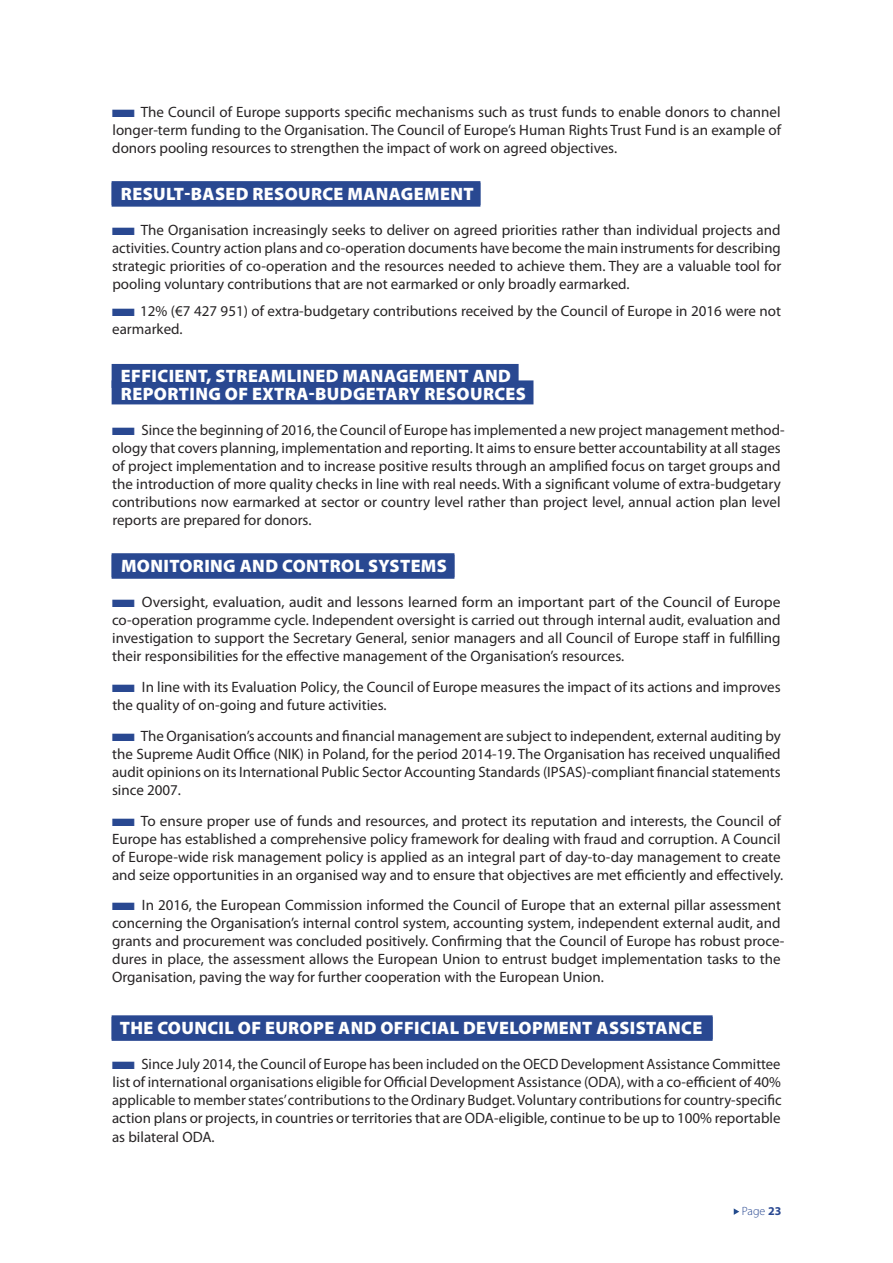
<style>
.page{position:relative;width:893px;height:1263px;background:#fff}
.page>*{position:absolute;margin:0;border:0;box-sizing:border-box;transform-origin:0 0}
.t1{font:900 18px/18px "Myriad Pro";letter-spacing:.02em;color:#fff}
.t2{font:15px/18px "Myriad Pro";color:#272425}
.t3{font:15px/18px "Myriad Pro";color:#272425;text-align:justify;scale:1.04 1}
.t4{font:300 12px "Myriad Pro";color:#294891}
.s1{color:#294891}
.s2{font-weight:700}
</style>
<div class="page">
<svg style="left:734px;top:1208px;width:5px;height:7px"></svg>
<div style="left:112px;top:183px;width:368px;height:24px;background:#294891"></div>
<div style="left:112px;top:181px;width:368px;height:24px;background:#294891"></div>
<div style="left:112px;top:364px;width:407px;height:24px;background:#294891"></div>
<div style="left:112px;top:380px;width:421px;height:24px;background:#294891"></div>
<div style="left:112px;top:555px;width:342px;height:24px;background:#294891"></div>
<div style="left:112px;top:553px;width:342px;height:24px;background:#294891"></div>
<div style="left:112px;top:1017px;width:601px;height:24px;background:#294891"></div>
<div style="left:112px;top:1015px;width:601px;height:24px;background:#294891"></div>
<p class="t2" style="left:112px;top:104px;width:671px;text-align:justify"><span class="s1">■</span> The Council of Europe supports specific mechanisms such as trust funds to enable donors to channel longer-term funding to the Organisation. The Council of Europe’s Human Rights Trust Fund is an example of donors pooling resources to strengthen the impact of work on agreed objectives.</p>
<p class="t1" style="left:121px;top:185px;width:354px">RESULT-BASED RESOURCE MANAGEMENT</p>
<p class="t2" style="left:112px;top:222px;width:671px;text-align:justify"><span class="s1">■</span> The Organisation increasingly seeks to deliver on agreed priorities rather than individual projects and activities. Country action plans and co-operation documents have become the main instruments for describing strategic priorities of co-operation and the resources needed to achieve them. They are a valuable tool for pooling voluntary contributions that are not earmarked or only broadly earmarked.</p>
<p class="t2" style="left:112px;top:303px;width:671px"><span class="s1">■</span>12% (€7 427 951) of extra-budgetary contributions received by the Council of Europe in 2016 were not earmarked.</p>
<p class="t1" style="left:121px;top:366px;width:406px">EFFICIENT, STREAMLINED MANAGEMENT AND<br>REPORTING OF EXTRA-BUDGETARY RESOURCES</p>
<p class="t2" style="left:112px;top:422px;width:674px"><span class="s1">■</span> Since the beginning of 2016, the Council of Europe has implemented a new project management method&shy;ology that covers planning, implementation and reporting. It aims to ensure better accountability at all stages of project implementation and to increase positive results through an amplified focus on target groups and the introduction of more quality checks in line with real needs. With a significant volume of extra-budgetary contributions now earmarked at sector or country level rather than project level, annual action plan level reports are prepared for donors.</p>
<p class="t1" style="left:121px;top:557px;width:327px">MONITORING AND CONTROL SYSTEMS</p>
<p class="t3" style="left:112px;top:594px;width:645px"><span class="s1">■</span> Oversight, evaluation, audit and lessons learned form an important part of the Council of Europe co-operation programme cycle. Independent oversight is carried out through internal audit, evaluation and investigation to support the Secretary General, senior managers and all Council of Europe staff in fulfilling their responsibilities for the effective management of the Organisation’s resources.</p>
<p class="t2" style="left:112px;top:679px;width:671px"><span class="s1">■</span> In line with its Evaluation Policy, the Council of Europe measures the impact of its actions and improves the quality of on-going and future activities.</p>
<p class="t2" style="left:112px;top:728px;width:671px;text-align:justify"><span class="s1">■</span> The Organisation’s accounts and financial management are subject to independent, external auditing by the Supreme Audit Office (NIK) in Poland, for the period 2014-19. The Organisation has received unqualified audit opinions on its International Public Sector Accounting Standards (IPSAS)-compliant financial statements since 2007.</p>
<p class="t2" style="left:112px;top:813px;width:673px"><span class="s1">■</span> To ensure proper use of funds and resources, and protect its reputation and interests, the Council of Europe has established a comprehensive policy framework for dealing with fraud and corruption. A Council of Europe-wide risk management policy is applied as an integral part of day-to-day management to create and seize opportunities in an organised way and to ensure that objectives are met efficiently and effectively.</p>
<p class="t2" style="left:112px;top:897px;width:674px"><span class="s1">■</span> In 2016, the European Commission informed the Council of Europe that an external pillar assessment concerning the Organisation’s internal control system, accounting system, independent external audit, and grants and procurement was concluded positively. Confirming that the Council of Europe has robust proce&shy;dures in place, the assessment allows the European Union to entrust budget implementation tasks to the Organisation, paving the way for further cooperation with the European Union.</p>
<p class="t1" style="left:120px;top:1019px;width:584px">THE COUNCIL OF EUROPE AND OFFICIAL DEVELOPMENT ASSISTANCE</p>
<p class="t2" style="left:112px;top:1057px;width:671px;text-align:justify"><span class="s1">■</span> Since July 2014, the Council of Europe has been included on the OECD Development Assistance Committee list of international organisations eligible for Official Development Assistance (ODA), with a co-efficient of 40% applicable to member states’ contributions to the Ordinary Budget. Voluntary contributions for country-specific action plans or projects, in countries or territories that are ODA-eligible, continue to be up to 100% reportable as bilateral ODA.</p>
<p class="t4" style="left:742px;top:1204px;width:41px">Page <span class="s2">23</span></p>
</div>
